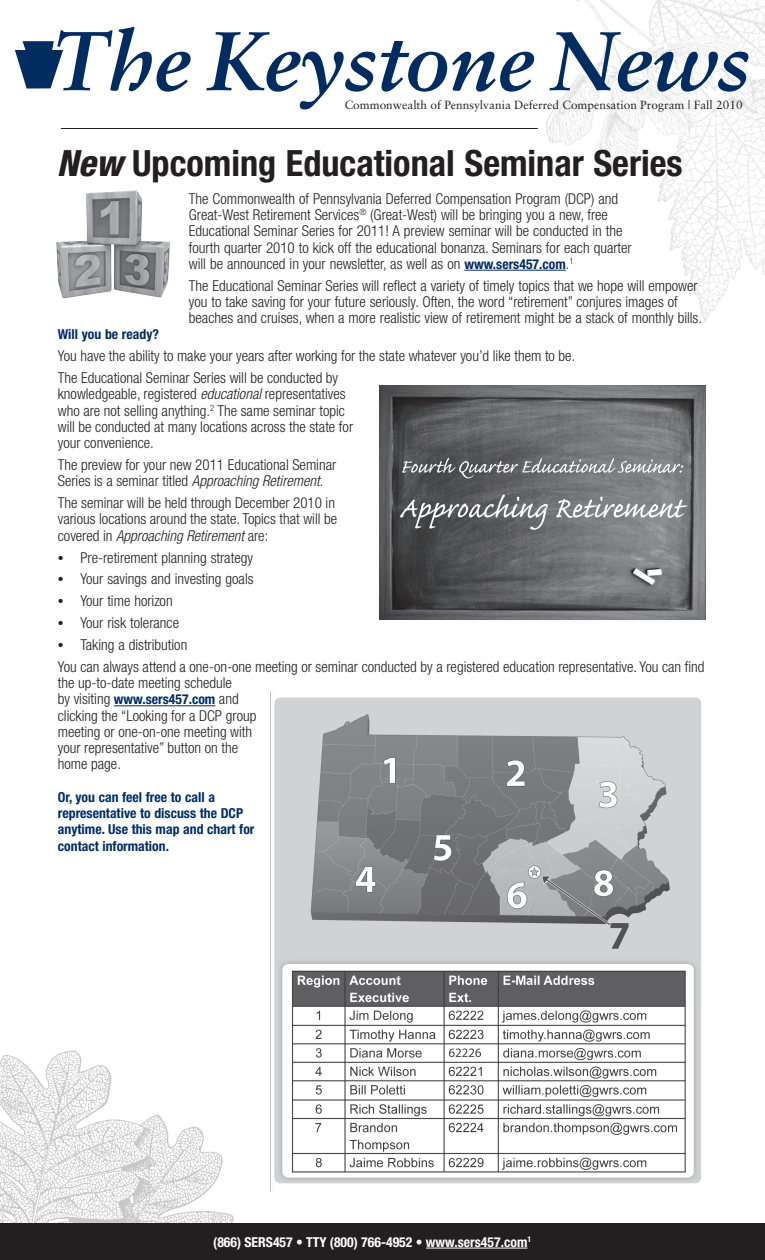
<style>
.page{position:relative;width:765px;height:1260px;background:#fff}
.page>*{position:absolute;margin:0;border:0;box-sizing:border-box;transform-origin:0 0}
.Subhead_3{font:83.5px "Sabon Bold Italic Os F";color:#002c62}
.body_copy{font:700 condensed 36.25px "Helvetica Neue";color:#231f20}
.body_copy-2{font:300 condensed 15px/16.2px "Helvetica Neue";color:#231f20}
.body_copy-3{font:700 condensed 13.75px/16.2px "Helvetica Neue";color:#002c62}
.A-Paragraph_Subhead{font:700 condensed 13.75px "Helvetica Neue";color:#fff}
.t1{font:11.88px "Sabon";color:#231f20}
.s1{font-weight:800;font-style:italic}
.s2{font-weight:700;font-size:13.75px;color:#002c62}
.s3{font-style:italic}
.s4{font-family:"Adobe Garamond Pro";font-weight:400;font-stretch:normal}
.s5{font-weight:300;font-size:15px;color:#231f20}
</style>
<div class="page">
<img style="left:0;top:1050px;width:244px;height:174px">
<img style="left:517px;top:0;width:248px;height:322px">
<svg style="left:15px;top:41px;width:48px;height:48px"></svg>
<div style="left:0;top:1224px;width:765px;height:36px;background:#231f20"></div>
<hr style="left:426px;top:1248px;width:101px;height:1px;background:#fff">
<hr style="left:61px;top:128px;width:477px;height:1px;background:#231f20">
<hr style="left:464px;top:270px;width:102px;height:1px;background:#002c62">
<hr style="left:114px;top:705px;width:101px;height:1px;background:#002c62">
<img style="left:270px;top:691px;width:431px;height:501px">
<img style="left:56px;top:190px;width:114px;height:108px">
<img style="left:380px;top:386px;width:325px;height:233px">
<p class="Subhead_3" style="left:52px;top:11px;width:700px">The Keystone News</p>
<p class="t1" style="left:345px;top:97px;width:399px">Commonwealth of Pennsylvania Deferred Compensation Program | Fall 2010</p>
<p class="body_copy" style="left:57px;top:142px;width:627px"><span class="s1">New</span> Upcoming Educational Seminar Series</p>
<p class="body_copy-2" style="left:189px;top:190px;width:444px">The Commonwealth of Pennsylvania Deferred Compensation Program (DCP) and Great-West Retirement Services<sup>®</sup> (Great-West) will be bringing you a new, free Educational Seminar Series for 2011! A preview seminar will be conducted in the fourth quarter 2010 to kick off the educational bonanza. Seminars for each quarter will be announced in your newsletter, as well as on <span class="s2">www.sers457.com</span>.<sup>1</sup></p>
<p class="body_copy-2" style="left:189px;top:277px;width:515px">The Educational Seminar Series will reflect a variety of timely topics that we hope will empower you to take saving for your future seriously. Often, the word “retirement” conjures images of beaches and cruises, when a more realistic view of retirement might be a stack of monthly bills.</p>
<p class="body_copy-3" style="left:58px;top:326px;width:103px">Will you be ready?</p>
<p class="body_copy-2" style="left:58px;top:348px;width:519px">You have the ability to make your years after working for the state whatever you’d like them to be.</p>
<p class="body_copy-2" style="left:58px;top:370px;width:297px">The Educational Seminar Series will be conducted by knowledgeable, registered <span class="s3">educational</span> representatives who are not selling anything.<sup>2</sup> The same seminar topic will be conducted at many locations across the state for your convenience.</p>
<p class="body_copy-2" style="left:58px;top:457px;width:280px">The preview for your new 2011 Educational Seminar<br>Series is a seminar titled <span class="s3">Approaching Retirement</span>.</p>
<p class="body_copy-2" style="left:58px;top:495px;width:281px">The seminar will be held through December 2010 in various locations around the state. Topics that will be covered in <span class="s3">Approaching Retirement</span> are:</p>
<p class="body_copy-2" style="left:58px;top:549px;width:197px"><span class="s4">•</span> Pre-retirement planning strategy</p>
<p class="body_copy-2" style="left:58px;top:571px;width:197px"><span class="s4">•</span> Your savings and investing goals</p>
<p class="body_copy-2" style="left:58px;top:593px;width:116px"><span class="s4">•</span> Your time horizon</p>
<p class="body_copy-2" style="left:58px;top:615px;width:123px"><span class="s4">•</span> Your risk tolerance</p>
<p class="body_copy-2" style="left:58px;top:637px;width:131px"><span class="s4">•</span> Taking a distribution</p>
<p class="body_copy-2" style="left:58px;top:658px;width:648px">You can always attend a one-on-one meeting or seminar conducted by a registered education representative. You can find the up-to-date meeting schedule</p>
<p class="body_copy-3" style="left:58px;top:691px;width:182px"><span class="s5">by visiting</span> www.sers457.com <span class="s5">and</span></p>
<p class="body_copy-2" style="left:58px;top:707px;width:200px">clicking the “Looking for a DCP group meeting or one-on-one meeting with your representative” button on the home page.</p>
<p class="body_copy-3" style="left:58px;top:789px;width:198px">Or, you can feel free to call a representative to discuss the DCP anytime. Use this map and chart for contact information.</p>
<p class="A-Paragraph_Subhead" style="left:213px;top:1233px;width:320px">(866) SERS457 • TTY (800) 766-4952 • www.sers457.com<sup>1</sup></p>
</div>
